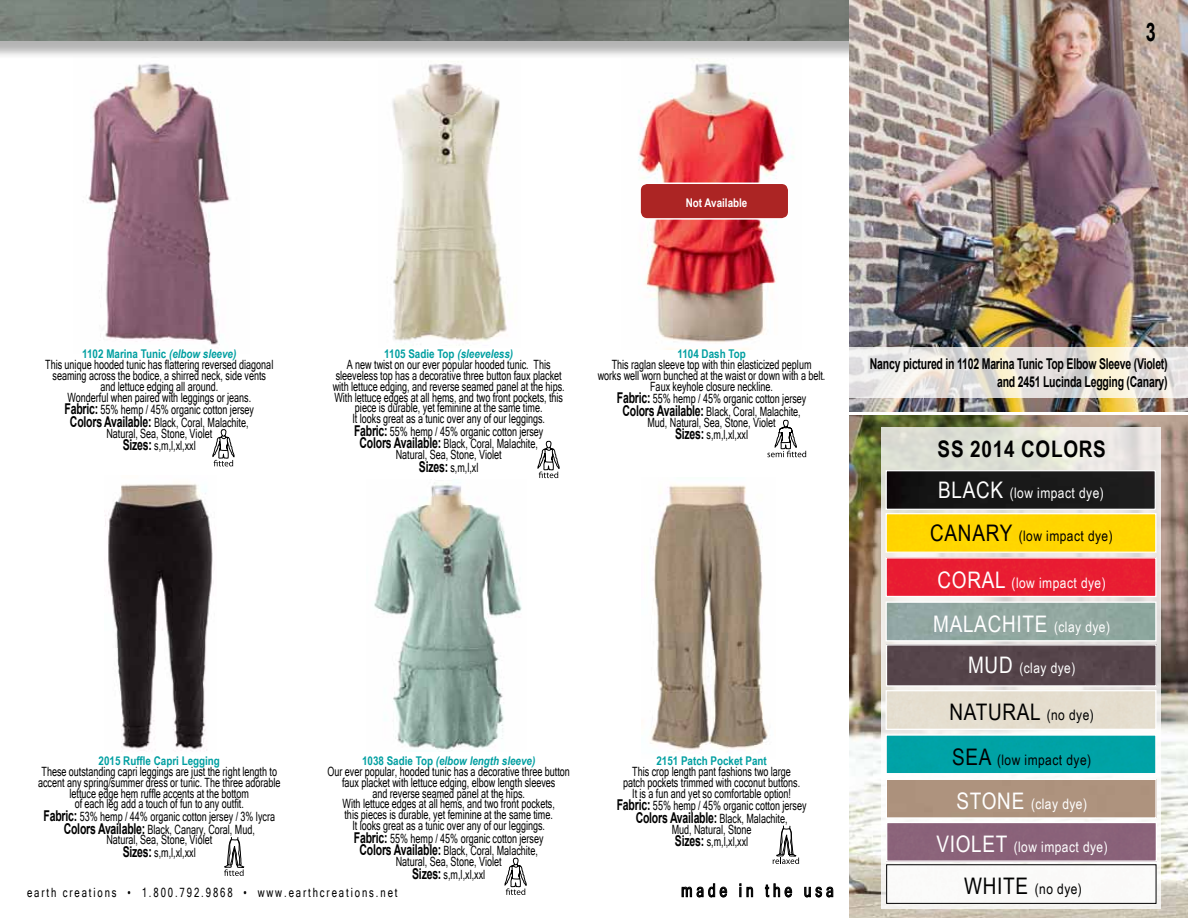
<style>
.page{position:relative;width:1188px;height:918px;background:#fff}
.page>*{position:absolute;margin:0;border:0;box-sizing:border-box;transform-origin:0 0}
.t1{font:700 25.5px "Arial";color:#000;scale:.7 1}
.t2{font:22.8px "Arial Narrow";letter-spacing:.03em;color:#fff}
.t3{font:22.8px "Arial Narrow";letter-spacing:.03em;color:#000}
.t4{font:700 22.8px "Arial Narrow";letter-spacing:.03em;color:#000}
.t5{font:18.15px "Microsoft Sans Serif";letter-spacing:.3em;color:#000;scale:.75 1}
.t6{font:700 14.85px/18px "Arial";letter-spacing:-.02em;color:#000;text-align:right;scale:.7 1}
.t7{font:14.4px "Arial Narrow";letter-spacing:.03em;color:#fff}
.t8{font:14.4px "Arial Narrow";letter-spacing:.03em;color:#000}
.t9{font:12.75px/10.8px "Microsoft Sans Serif";color:#000;text-align:center;scale:.7 1}
.t10{font:12.75px "Microsoft Sans Serif";letter-spacing:.2em;color:#000;scale:.75 1}
.t11{font:700 12px "Arial Narrow";color:#009fa1}
.t12{font:italic 700 12px "Arial Narrow";color:#009fa1}
.t13{font:700 12px "Arial Narrow";color:#fff}
.s1{font-style:italic}
.s2{font-family:"Arial";font-weight:700;font-size:14.85px}
.s3{font-style:normal}
.s4{font-family:"Microsoft Sans Serif";font-weight:400;font-size:12.75px}
.s5{font-size:22.8px}
.s6{font-size:14.4px}
</style>
<div class="page">
<img style="left:86px;top:63px;width:144px;height:281px">
<img style="left:638px;top:59px;width:156px;height:290px">
<img style="left:392px;top:61px;width:115px;height:285px">
<div style="left:0;top:0;width:997px;height:59px;background:#000;opacity:.3"></div>
<img style="left:0;top:0;width:849px;height:41px">
<img style="left:849px;top:0;width:339px;height:411px">
<img style="left:849px;top:415px;width:339px;height:503px">
<svg style="left:849px;top:347px;width:339px;height:50px;background:#e7e3dd"></svg>
<img style="left:105px;top:483px;width:108px;height:269px">
<img style="left:374px;top:480px;width:148px;height:271px">
<svg style="left:681px;top:883px;width:46px;height:15px"></svg>
<svg style="left:739px;top:883px;width:14px;height:14px"></svg>
<svg style="left:765px;top:883px;width:27px;height:15px"></svg>
<svg style="left:804px;top:886px;width:30px;height:12px"></svg>
<svg style="left:881px;top:427px;width:280px;height:482px"></svg>
<img style="left:888px;top:472px;width:266px;height:36px">
<div style="left:886px;top:470px;width:270px;height:40px;border:1px solid #fff"></div>
<div style="left:888px;top:559px;width:267px;height:36px;background:#e91d32"></div>
<div style="left:886px;top:557px;width:271px;height:40px;border:1px solid #fff"></div>
<div style="left:888px;top:604px;width:267px;height:35px;background:#92a7a1"></div>
<div style="left:886px;top:602px;width:271px;height:39px;border:1px solid #fff"></div>
<div style="left:888px;top:692px;width:267px;height:36px;background:#e5decf"></div>
<div style="left:886px;top:690px;width:271px;height:40px;border:1px solid #fff"></div>
<div style="left:888px;top:781px;width:267px;height:36px;background:#ae937e"></div>
<div style="left:886px;top:779px;width:271px;height:40px;border:1px solid #fff"></div>
<div style="left:888px;top:824px;width:267px;height:36px;background:#8a6279"></div>
<div style="left:886px;top:822px;width:271px;height:40px;border:1px solid #fff"></div>
<img style="left:888px;top:867px;width:266px;height:35px">
<div style="left:886px;top:865px;width:270px;height:39px;border:1px solid #000"></div>
<div style="left:888px;top:736px;width:267px;height:36px;background:#00a3a6"></div>
<div style="left:886px;top:734px;width:271px;height:40px;border:1px solid #fff"></div>
<div style="left:888px;top:515px;width:267px;height:36px;background:#ffd500"></div>
<div style="left:886px;top:513px;width:271px;height:40px;border:1px solid #fff"></div>
<div style="left:888px;top:646px;width:267px;height:39px;background:#56454b"></div>
<div style="left:886px;top:644px;width:271px;height:43px;border:1px solid #fff"></div>
<svg style="left:213px;top:429px;width:21px;height:37px"></svg>
<svg style="left:538px;top:441px;width:21px;height:37px"></svg>
<svg style="left:767px;top:420px;width:39px;height:37px"></svg>
<svg style="left:224px;top:837px;width:20px;height:39px"></svg>
<img style="left:650px;top:484px;width:118px;height:266px">
<svg style="left:773px;top:826px;width:26px;height:38px"></svg>
<svg style="left:505px;top:857px;width:21px;height:38px"></svg>
<div style="left:640px;top:183px;width:149px;height:36px;background:#ac2524;border-radius:7px"></div>
<div style="left:639px;top:183px;width:150px;height:37px;border:2px solid #fff;border-radius:7px"></div>
<h1 class="t1" style="left:1146px;top:16px;width:16px">3</h1>
<p class="t13" style="left:686px;top:193px;width:63px">Not Available</p>
<p class="t11" style="left:82px;top:345px;width:156px">1102 Marina Tunic <span class="s1">(elbow sleeve)</span></p>
<p class="t9" style="left:45px;top:359px;width:327px">This unique hooded tunic has flattering reversed diagonal seaming across the bodice, a shirred neck, side vents and lettuce edging all around.<br>Wonderful when paired with leggings or jeans.</p>
<p class="t9" style="left:65px;top:403px;width:272px;line-height:12.6px"><span class="s2">Fabric:</span> 55% hemp / 45% organic cotton jersey<br><span class="s2">Colors Available:</span> Black, Coral, Malachite,</p>
<p class="t9" style="left:106px;top:427px;width:153px;line-height:12.6px">Natural, Sea, Stone, Violet<br><span class="s2">Sizes:</span> s,m,l,xl,xxl</p>
<p class="t11" style="left:384px;top:345px;width:130px">1105 Sadie Top <span class="s1">(sleeveless)</span></p>
<p class="t9" style="left:333px;top:359px;width:333px">A new twist on our ever popular hooded tunic. This sleeveless top has a decorative three button faux placket with lettuce edging, and reverse seamed panel at the hips.<br>With lettuce edges at all hems, and two front pockets, this piece is durable, yet feminine at the same time.<br>It looks great as a tunic over any of our leggings.</p>
<p class="t9" style="left:354px;top:425px;width:272px;line-height:12.6px"><span class="s2">Fabric:</span> 55% hemp / 45% organic cotton jersey<br><span class="s2">Colors Available:</span> Black, Coral, Malachite,</p>
<p class="t9" style="left:396px;top:448px;width:153px;line-height:12.6px">Natural, Sea, Stone, Violet<br><span class="s2">Sizes:</span> s,m,l,xl</p>
<p class="t11" style="left:678px;top:345px;width:70px">1104 Dash Top</p>
<p class="t9" style="left:598px;top:359px;width:327px">This raglan sleeve top with thin elasticized peplum<br>works well worn bunched at the waist or down with a belt.<br>Faux keyhole closure neckline.</p>
<p class="t9" style="left:617px;top:393px;width:272px;line-height:12.6px"><span class="s2">Fabric:</span> 55% hemp / 45% organic cotton jersey<br><span class="s2">Colors Available:</span> Black, Coral, Malachite,</p>
<p class="t9" style="left:647px;top:416px;width:185px;line-height:12.6px">Mud, Natural, Sea, Stone, Violet<br><span class="s2">Sizes:</span> s,m,l,xl,xxl</p>
<p class="t11" style="left:99px;top:752px;width:123px">2015 Ruffle Capri Legging</p>
<p class="t9" style="left:38px;top:766px;width:348px">These outstanding capri leggings are just the right length to accent any spring/summer dress or tunic. The three adorable lettuce edge hem ruffle accents at the bottom<br>of each leg add a touch of fun to any outfit.</p>
<p class="t9" style="left:44px;top:810px;width:332px;line-height:12.6px"><span class="s2">Fabric:</span> 53% hemp / 44% organic cotton jersey / 3% lycra<br><span class="s2">Colors Available:</span> Black, Canary, Coral, Mud,</p>
<p class="t9" style="left:106px;top:834px;width:153px;line-height:12.6px">Natural, Sea, Stone, Violet<br><span class="s2">Sizes:</span> s,m,l,xl,xxl</p>
<p class="t12" style="left:362px;top:752px;width:175px"><span class="s3">1038 Sadie Top</span> (elbow length sleeve)</p>
<p class="t9" style="left:328px;top:766px;width:348px">Our ever popular, hooded tunic has a decorative three button faux placket with lettuce edging, elbow length sleeves<br>and reverse seamed panel at the hips.<br>With lettuce edges at all hems, and two front pockets,<br>this pieces is durable, yet feminine at the same time.<br>It looks great as a tunic over any of our leggings.</p>
<p class="t9" style="left:354px;top:832px;width:273px;line-height:12.6px"><span class="s2">Fabric:</span> 55% hemp / 45% organic cotton jersey<br><span class="s2">Colors Available:</span> Black, Coral, Malachite,</p>
<p class="t9" style="left:396px;top:855px;width:153px;line-height:12.6px">Natural, Sea, Stone, Violet<br><span class="s2">Sizes:</span> s,m,l,xl,xxl</p>
<p class="t10" style="left:27px;top:885px;width:496px">earth creations • 1.800.792.9868 • www.earthcreations.net</p>
<p class="t11" style="left:656px;top:752px;width:112px">2151 Patch Pocket Pant</p>
<p class="t9" style="left:623px;top:766px;width:255px">This crop length pant fashions two large patch pockets trimmed with coconut buttons.<br>It is a fun and yet so comfortable option!</p>
<p class="t9" style="left:617px;top:800px;width:273px"><span class="s2">Fabric:</span> 55% hemp / 45% organic cotton jersey</p>
<p class="t6" style="left:636px;top:809px;width:218px">Colors Available: <span class="s4">Black, Malachite,</span></p>
<p class="t9" style="left:672px;top:823px;width:116px;line-height:12.6px;text-align:left">Mud, Natural, Stone<br><span class="s2">Sizes:</span> s,m,l,xl,xxl</p>
<h3 class="t5" style="left:681px;top:880px;width:205px">made in the usa</h3>
<p class="t6" style="left:870px;top:355px;width:427px">Nancy pictured in 1102 Marina Tunic Top Elbow Sleeve (Violet) and 2451 Lucinda Legging (Canary)</p>
<h2 class="t4" style="left:938px;top:432px;width:170px">SS 2014 COLORS</h2>
<p class="t7" style="left:938px;top:482px;width:167px"><span class="s5">BLACK</span> (low impact dye)</p>
<p class="t8" style="left:930px;top:526px;width:184px"><span class="s5">CANARY</span> (low impact dye)</p>
<p class="t7" style="left:938px;top:572px;width:170px"><span class="s5">CORAL</span> (low impact dye)</p>
<h2 class="t2" style="left:933px;top:607px;width:178px">MALACHITE <span class="s6">(clay dye)</span></h2>
<p class="t7" style="left:968px;top:658px;width:109px"><span class="s5">MUD</span> (clay dye)</p>
<h2 class="t3" style="left:949px;top:696px;width:146px">NATURAL <span class="s6">(no dye)</span></h2>
<p class="t8" style="left:952px;top:749px;width:141px"><span class="s5">SEA</span> (low impact dye)</p>
<p class="t7" style="left:957px;top:793px;width:132px"><span class="s5">STONE</span> (clay dye)</p>
<p class="t7" style="left:936px;top:837px;width:173px"><span class="s5">VIOLET</span> (low impact dye)</p>
<p class="t8" style="left:964px;top:879px;width:119px"><span class="s5">WHITE</span> (no dye)</p>
</div>
